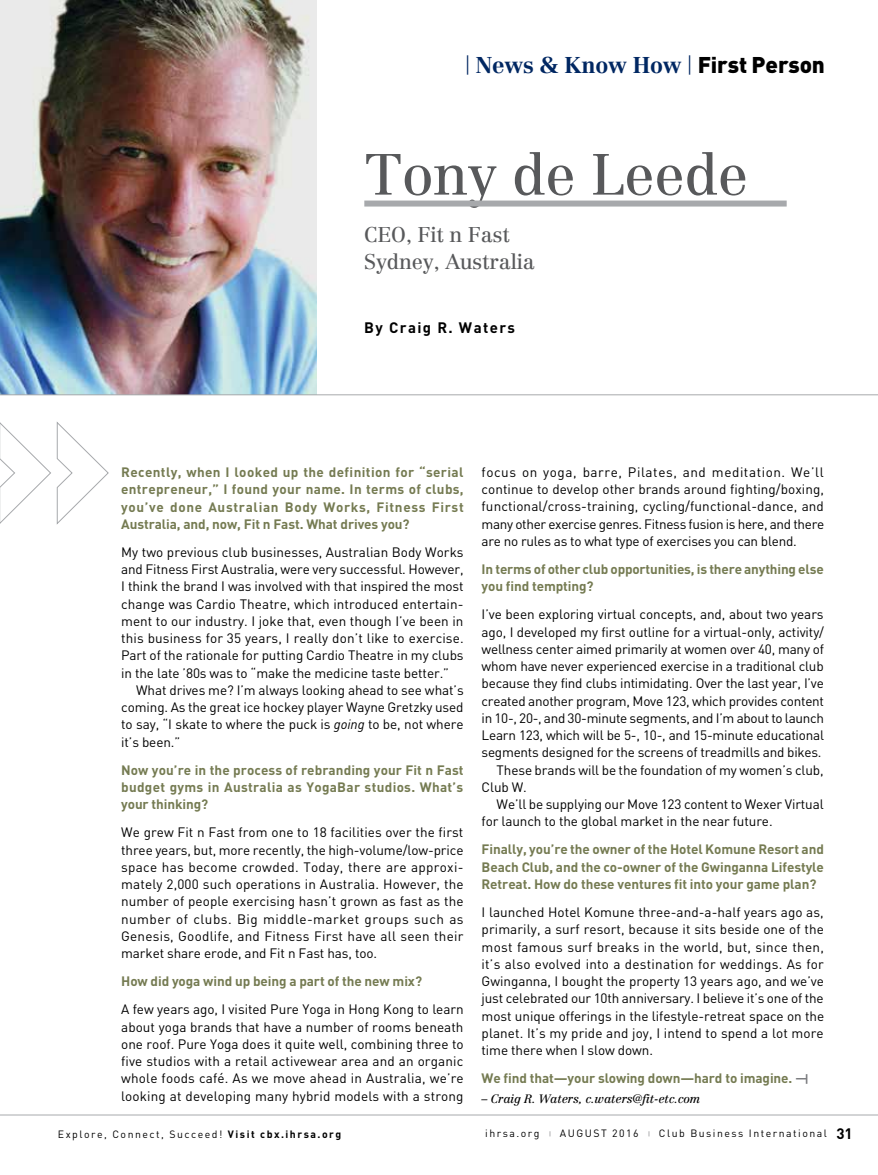
<style>
.page{position:relative;width:878px;height:1175px;background:#fff}
.page>*{position:absolute;margin:0;border:0;box-sizing:border-box;transform-origin:0 0}
.t1{font:57px "Centennial";letter-spacing:-.01em;color:#58595b}
.t2{font:700 22.5px "Centennial";letter-spacing:-.01em;color:#002762}
.t3{font:21px/27px "Centennial";letter-spacing:-.01em;color:#58595b}
.t4{font:700 15px "DIN";letter-spacing:.095em;color:#000}
.t5{font:13.5px/17.2px "DIN";letter-spacing:-.01em;color:#000;text-align:justify}
.t6{font:700 13.5px/17.2px "DIN";letter-spacing:-.005em;color:#757b52;text-align:justify}
.t7{font:italic 12px "Centennial";letter-spacing:-.01em;color:#000}
.t8{font:10.5px "DIN";letter-spacing:.14em;color:#000}
.s1{font-family:"DIN";font-weight:300}
.s2{font-family:"DIN";font-weight:900;color:#000}
.s3{font-family:"DIN Pro";font-style:italic}
.s4{font-weight:700}
.s5{font-size:11.25px;color:#77787b}
.s6{font-size:6px;color:#58595b}
.s7{font-weight:700;font-size:15px}
</style>
<div class="page">
<hr style="left:0;top:1114px;width:878px;height:1px;background:#a7a9ac">
<img style="left:0;top:0;width:316px;height:394px">
<hr style="left:0;top:394px;width:878px;height:1px;background:#a7a9ac">
<div style="left:364px;top:200px;width:422px;height:6px;background:#a7a9ac"></div>
<svg style="left:0;top:422px;width:109px;height:102px"></svg>
<h2 class="t2" style="left:464px;top:51px;width:362px"><span class="s1">|</span> News &amp; Know How <span class="s1">|</span> <span class="s2">First Person</span></h2>
<h1 class="t1" style="left:364px;top:141px;width:385px">Tony de Leede</h1>
<h3 class="t3" style="left:364px;top:221px;width:172px">CEO, Fit n Fast<br>Sydney, Australia</h3>
<p class="t4" style="left:364px;top:318px;width:152px">By Craig R. Waters</p>
<p class="t6" style="left:121px;top:463px;width:344px">Recently, when I looked up the definition for “serial entrepreneur,” I found your name. In terms of clubs, you’ve done Australian Body Works, Fitness First Australia, and, now, Fit n Fast. What drives you?</p>
<p class="t5" style="left:121px;top:543px;width:344px">My two previous club businesses, Australian Body Works and Fitness First Australia, were very successful. However, I think the brand I was involved with that inspired the most change was Cardio Theatre, which introduced entertain&shy;ment to our industry. I joke that, even though I’ve been in this business for 35 years, I really don’t like to exercise.<br>Part of the rationale for putting Cardio Theatre in my clubs in the late ’80s was to “make the medicine taste better.”</p>
<p class="t5" style="left:121px;top:681px;width:344px;text-indent:15px">What drives me? I’m always looking ahead to see what’s coming. As the great ice hockey player Wayne Gretzky used to say, “I skate to where the puck is <span class="s3">going</span> to be, not where it’s been.”</p>
<p class="t6" style="left:121px;top:760px;width:344px">Now you’re in the process of rebranding your Fit n Fast budget gyms in Australia as YogaBar studios. What’s your thinking?</p>
<p class="t5" style="left:121px;top:823px;width:344px">We grew Fit n Fast from one to 18 facilities over the first three years, but, more recently, the high-volume/low-price space has become crowded. Today, there are approxi&shy;mately 2,000 such operations in Australia. However, the number of people exercising hasn’t grown as fast as the number of clubs. Big middle-market groups such as Genesis, Goodlife, and Fitness First have all seen their market share erode, and Fit n Fast has, too.</p>
<p class="t6" style="left:121px;top:972px;width:302px">How did yoga wind up being a part of the new mix?</p>
<p class="t5" style="left:121px;top:1000px;width:344px">A few years ago, I visited Pure Yoga in Hong Kong to learn about yoga brands that have a number of rooms beneath one roof. Pure Yoga does it quite well, combining three to five studios with a retail activewear area and an organic whole foods café. As we move ahead in Australia, we’re looking at developing many hybrid models with a strong</p>
<p class="t8" style="left:58px;top:1127px;width:285px">Explore, Connect, Succeed! <span class="s4">Visit cbx.ihrsa.org</span></p>
<p class="t5" style="left:481px;top:463px;width:344px">focus on yoga, barre, Pilates, and meditation. We’ll continue to develop other brands around fighting/boxing, functional/cross-training, cycling/functional-dance, and many other exercise genres. Fitness fusion is here, and there are no rules as to what type of exercises you can blend.</p>
<p class="t6" style="left:481px;top:560px;width:343px">In terms of other club opportunities, is there anything else you find tempting?</p>
<p class="t5" style="left:481px;top:605px;width:343px">I’ve been exploring virtual concepts, and, about two years</p>
<p class="t5" style="left:481px;top:623px;width:344px">ago, I developed my first outline for a virtual-only, activity/</p>
<p class="t5" style="left:481px;top:640px;width:344px">wellness center aimed primarily at women over 40, many of</p>
<p class="t5" style="left:481px;top:657px;width:343px">whom have never experienced exercise in a traditional club</p>
<p class="t5" style="left:481px;top:674px;width:344px">because they find clubs intimidating. Over the last year, I’ve</p>
<p class="t5" style="left:481px;top:692px;width:344px">created another program, Move 123, which provides content</p>
<p class="t5" style="left:481px;top:709px;width:344px">in 10-, 20-, and 30-minute segments, and I’m about to launch</p>
<p class="t5" style="left:481px;top:726px;width:344px">Learn 123, which will be 5-, 10-, and 15-minute educational</p>
<p class="t5" style="left:481px;top:743px;width:341px">segments designed for the screens of treadmills and bikes.</p>
<p class="t5" style="left:496px;top:761px;width:329px">These brands will be the foundation of my women’s club,</p>
<p class="t5" style="left:481px;top:778px;width:47px">Club W.</p>
<p class="t5" style="left:496px;top:795px;width:328px">We’ll be supplying our Move 123 content to Wexer Virtual</p>
<p class="t5" style="left:481px;top:812px;width:292px">for launch to the global market in the near future.</p>
<p class="t6" style="left:481px;top:840px;width:344px">Finally, you’re the owner of the Hotel Komune Resort and Beach Club, and the co-owner of the Gwinganna Lifestyle Retreat. How do these ventures fit into your game plan?</p>
<p class="t5" style="left:481px;top:903px;width:344px">I launched Hotel Komune three-and-a-half years ago as, primarily, a surf resort, because it sits beside one of the most famous surf breaks in the world, but, since then, it’s also evolved into a destination for weddings. As for Gwinganna, I bought the property 13 years ago, and we’ve just celebrated our 10th anniversary. I believe it’s one of the most unique offerings in the lifestyle-retreat space on the planet. It’s my pride and joy, I intend to spend a lot more time there when I slow down.</p>
<p class="t6" style="left:481px;top:1069px;width:328px">We find that—your slowing down—hard to imagine. <span class="s5">—|</span></p>
<p class="t7" style="left:481px;top:1091px;width:220px">– Craig R. Waters, c.waters@fit-etc.com</p>
<p class="t8" style="left:485px;top:1126px;width:368px">ihrsa.org <span class="s6">|</span> AUGUST 2016 <span class="s6">|</span> Club Business International <span class="s7">31</span></p>
</div>
